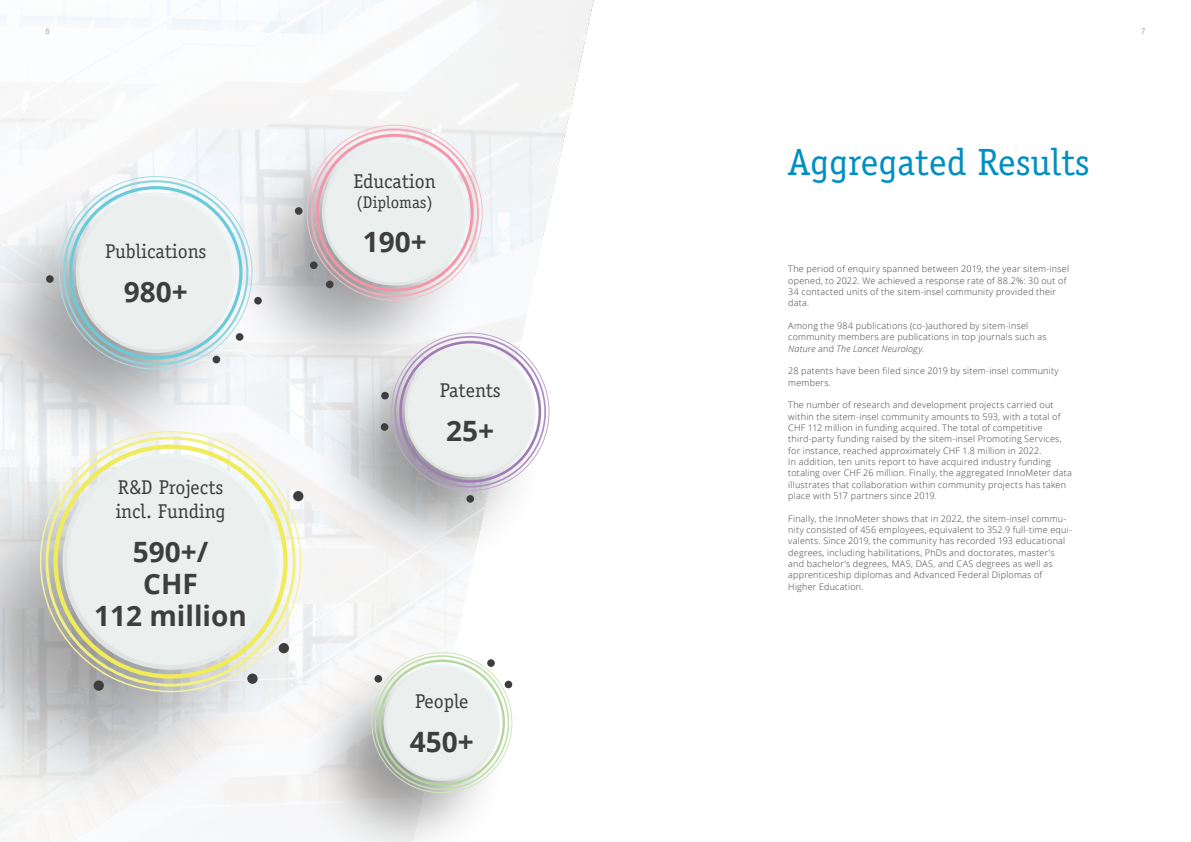
<style>
.page{position:relative;width:1191px;height:842px;background:#fff}
.page>*{position:absolute;margin:0;border:0;box-sizing:border-box;transform-origin:0 0}
.t1{font:38px "Officina Serif Std";color:#008ec4}
.t2{font:700 28px/32px "Open Sans";color:#3e3e3f;text-align:center}
.t3{font:20px/24px "Officina Serif Std";color:#3e3e3f}
.t4{font:17px "Officina Serif Std";color:#3e3e3f}
._6_Grundtext{font:300 9px/11.3px "Open Sans";letter-spacing:.025em;color:#3e3e3f}
.t5{font:9px "Officina Serif Std";color:#a8a9ad}
.s1{font-style:italic}
</style>
<div class="page">
<svg style="left:0;top:0;width:594px;height:842px"></svg>
<div style="left:301px;top:657px;width:207px;height:185px;background:#3e3e3f;opacity:.48"></div>
<div style="left:384px;top:664px;width:116px;height:117px;background:linear-gradient(to bottom,#eff5f4,#e3e7e6);border-radius:58px"></div>
<div style="left:386px;top:667px;width:111px;height:111px;background:#ebefee;border-radius:50%"></div>
<div style="left:379px;top:660px;width:126px;height:126px;border:2px solid #b1d89a;border-radius:50%"></div>
<div style="left:311px;top:337px;width:234px;height:234px;background:#3e3e3f;opacity:.48"></div>
<div style="left:405px;top:346px;width:131px;height:131px;background:#e8edec;border-radius:66px"></div>
<div style="left:218px;top:130px;width:259px;height:259px;background:#3e3e3f;opacity:.48"></div>
<svg style="left:322px;top:140px;width:145px;height:146px"></svg>
<div style="left:0;top:182px;width:246px;height:285px;background:#3e3e3f;opacity:.48"></div>
<div style="left:76px;top:193px;width:160px;height:160px;background:#e7edec;border-radius:80px"></div>
<div style="left:0;top:439px;width:294px;height:385px;background:#3e3e3f;opacity:.48"></div>
<svg style="left:62px;top:453px;width:217px;height:217px"></svg>
<div style="left:407px;top:349px;width:126px;height:125px;background:#ebefee;border-radius:50%"></div>
<div style="left:325px;top:143px;width:139px;height:139px;background:#ebefee;border-radius:50%"></div>
<div style="left:79px;top:196px;width:153px;height:153px;background:#ebefee;border-radius:50%"></div>
<div style="left:67px;top:458px;width:207px;height:207px;background:#ebefee;border-radius:50%"></div>
<div style="left:399px;top:341px;width:142px;height:142px;border:3px solid #a07cb7;border-radius:50%"></div>
<div style="left:316px;top:134px;width:157px;height:158px;border:3px solid #f495a8;border-radius:50%"></div>
<div style="left:295px;top:207px;width:7px;height:8px;background:#3e3e3f;border-radius:50%"></div>
<div style="left:310px;top:261px;width:7px;height:8px;background:#3e3e3f;border-radius:50%"></div>
<div style="left:326px;top:281px;width:7px;height:7px;background:#3e3e3f;border-radius:50%"></div>
<div style="left:254px;top:297px;width:8px;height:8px;background:#3e3e3f;border-radius:50%"></div>
<div style="left:94px;top:680px;width:10px;height:11px;background:#3e3e3f;border-radius:50%"></div>
<div style="left:236px;top:333px;width:7px;height:8px;background:#3e3e3f;border-radius:50%"></div>
<div style="left:279px;top:643px;width:10px;height:10px;background:#3e3e3f;border-radius:50%"></div>
<div style="left:212px;top:356px;width:8px;height:7px;background:#3e3e3f;border-radius:50%"></div>
<div style="left:247px;top:673px;width:11px;height:11px;background:#3e3e3f;border-radius:50%"></div>
<div style="left:46px;top:275px;width:8px;height:8px;background:#3e3e3f;border-radius:50%"></div>
<div style="left:293px;top:491px;width:10px;height:10px;background:#3e3e3f;border-radius:50%"></div>
<div style="left:487px;top:659px;width:8px;height:8px;background:#3e3e3f;border-radius:50%"></div>
<div style="left:504px;top:681px;width:8px;height:7px;background:#3e3e3f;border-radius:50%"></div>
<div style="left:374px;top:675px;width:8px;height:8px;background:#3e3e3f;border-radius:50%"></div>
<div style="left:466px;top:495px;width:8px;height:8px;background:#3e3e3f;border-radius:50%"></div>
<div style="left:381px;top:423px;width:7px;height:8px;background:#3e3e3f;border-radius:50%"></div>
<div style="left:381px;top:392px;width:8px;height:7px;background:#3e3e3f;border-radius:50%"></div>
<p class="t5" style="left:45px;top:26px;width:6px">6</p>
<p class="t5" style="left:1141px;top:26px;width:6px">7</p>
<p class="t3" style="left:105px;top:239px;width:103px">Publications</p>
<p class="t2" style="left:124px;top:275px;width:65px">980+</p>
<p class="t3" style="left:116px;top:475px;width:111px">R&amp;D Projects incl. Funding</p>
<p class="t2" style="left:94px;top:535px;width:154px">590+/<br>CHF<br>112 million</p>
<p class="t3" style="left:353px;top:169px;width:84px">Education</p>
<p class="t4" style="left:357px;top:192px;width:78px">(Diplomas)</p>
<p class="t2" style="left:363px;top:225px;width:65px">190+</p>
<p class="t3" style="left:440px;top:378px;width:62px">Patents</p>
<p class="t2" style="left:446px;top:414px;width:49px">25+</p>
<p class="t3" style="left:415px;top:689px;width:55px">People</p>
<p class="t2" style="left:410px;top:725px;width:65px">450+</p>
<p class="t1" style="left:787px;top:140px;width:303px">Aggregated Results</p>
<p class="_6_Grundtext" style="left:788px;top:263px;width:282px">The period of enquiry spanned between 2019, the year sitem-insel opened, to 2022. We achieved a response rate of 88.2%: 30 out of 34 contacted units of the sitem-insel community provided their data.</p>
<p class="_6_Grundtext" style="left:788px;top:320px;width:260px">Among the 984 publications (co-)authored by sitem-insel community members are publications in top journals such as<br><span class="s1">Nature</span> and <span class="s1">The Lancet Neurology</span>.</p>
<p class="_6_Grundtext" style="left:788px;top:365px;width:272px">28 patents have been filed since 2019 by sitem-insel community members.</p>
<p class="_6_Grundtext" style="left:788px;top:399px;width:285px">The number of research and development projects carried out within the sitem-insel community amounts to 593, with a total of CHF 112 million in funding acquired. The total of competitive third-party funding raised by the sitem-insel Promoting Services, for instance, reached approximately CHF 1.8 million in 2022.<br>In addition, ten units report to have acquired industry funding totaling over CHF 26 million. Finally, the aggregated InnoMeter data illustrates that collaboration within community projects has taken place with 517 partners since 2019.</p>
<p class="_6_Grundtext" style="left:788px;top:512px;width:285px">Finally, the InnoMeter shows that in 2022, the sitem-insel commu&shy;nity consisted of 456 employees, equivalent to 352.9 full-time equi&shy;valents. Since 2019, the community has recorded 193 educational degrees, including habilitations, PhDs and doctorates, master’s and bachelor’s degrees, MAS, DAS, and CAS degrees as well as apprenticeship diplomas and Advanced Federal Diplomas of Higher Education.</p>
</div>
